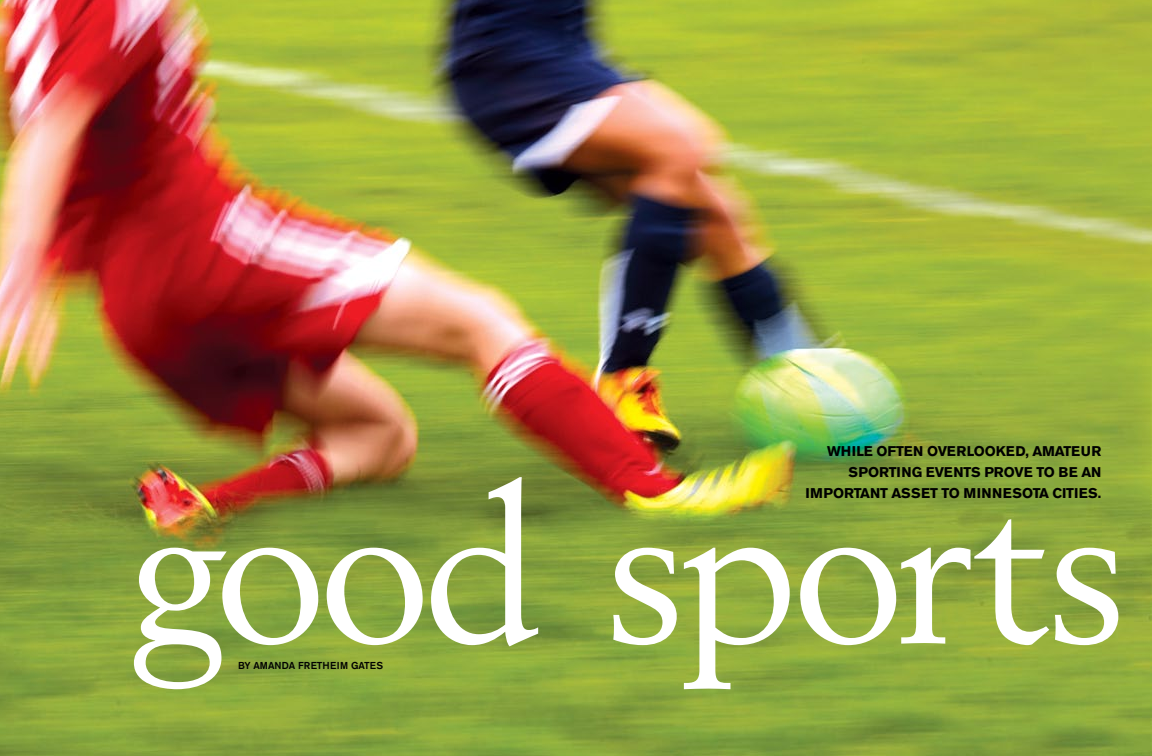
<style>
.page{position:relative;width:1152px;height:756px;background:#fff}
.page>*{position:absolute;margin:0;border:0;box-sizing:border-box;transform-origin:0 0}
.t1{font:210px "Berling";letter-spacing:-.04em;color:#fff}
.t2{font:700 14px/21px "Akzidenz Grotesk BE";letter-spacing:-.01em;color:#000;text-align:right}
.t3{font:500 10px "Akzidenz Grotesk BE";letter-spacing:.02em;color:#000}
</style>
<div class="page">
<img style="left:0;top:0;width:1152px;height:756px">
<p class="t2" style="left:805px;top:440px;width:297px">WHILE OFTEN OVERLOOKED, AMATEUR<br>SPORTING EVENTS PROVE TO BE AN<br>IMPORTANT ASSET TO M INNESOTA CITIES.</p>
<h1 class="t1" style="left:126px;top:442px;width:1002px">good sports</h1>
<p class="t3" style="left:238px;top:659px;width:147px">BY AMANDA FRETHEIM GATES</p>
</div>
